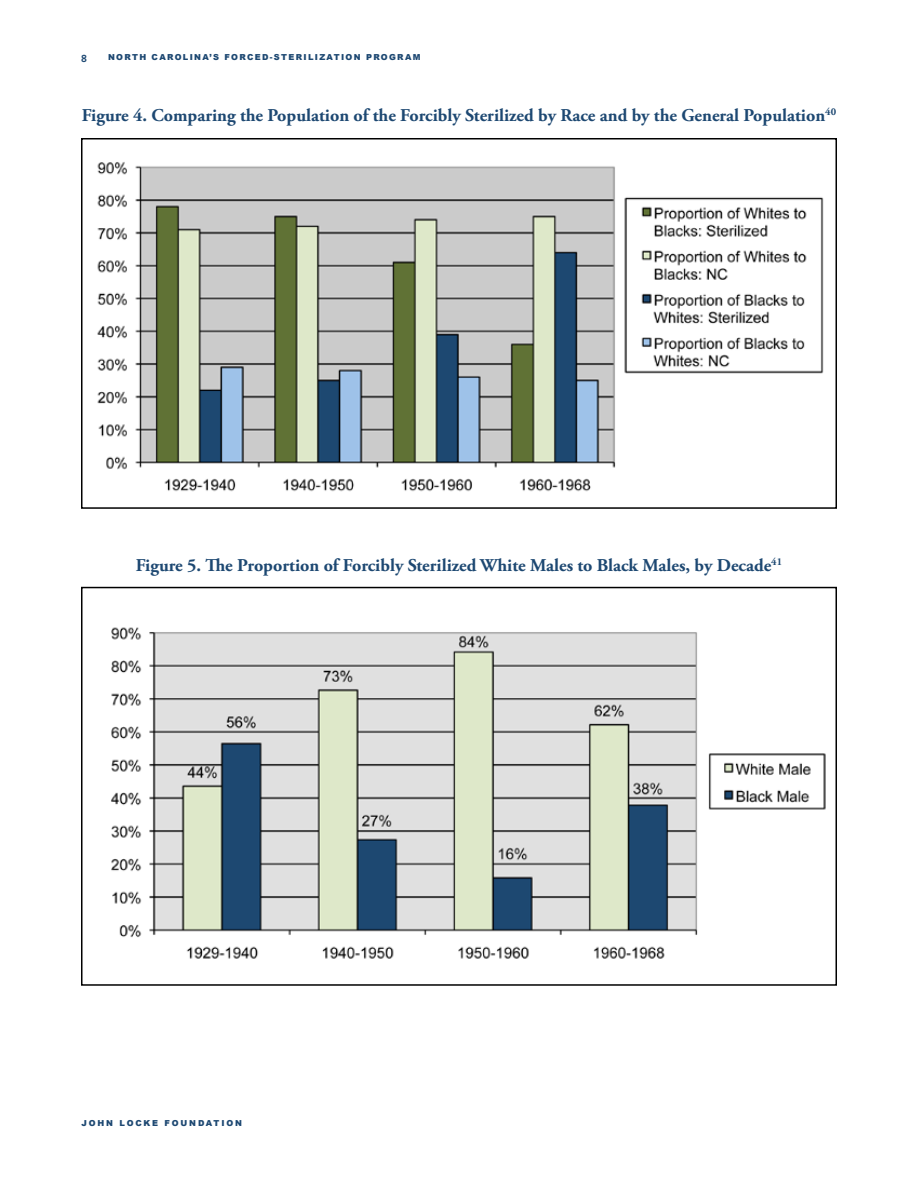
<style>
.page{position:relative;width:918px;height:1188px;background:#fff}
.page>*{position:absolute;margin:0;border:0;box-sizing:border-box;transform-origin:0 0}
.t1{font:700 18px "Adobe Garamond Pro";color:#1d4872}
.t2{font:700 10.5px "Syntax";color:#1d4872}
.t3{font:900 8.25px "Arial";letter-spacing:.16em;color:#1d4872}
.t4{font:900 8.25px "Arial";letter-spacing:.22em;color:#1d4872}
</style>
<div class="page">
<div style="left:81px;top:587px;width:756px;height:399px;border:2px solid #000"></div>
<div style="left:81px;top:138px;width:756px;height:371px;border:2px solid #000"></div>
<img style="left:97px;top:162px;width:727px;height:330px">
<img style="left:111px;top:627px;width:715px;height:332px">
<p class="t2" style="left:81px;top:52px;width:7px">8</p>
<p class="t3" style="left:108px;top:51px;width:314px">N ORTH CAROLINA’S F ORCED-STERILIZATION P ROGRAM</p>
<p class="t1" style="left:82px;top:105px;width:756px">Figure 4. Comparing the Population of the Forcibly Sterilized by Race and by the General Population<sup>40</sup></p>
<p class="t1" style="left:136px;top:555px;width:648px">Figure 5. The Proportion of Forcibly Sterilized White Males to Black Males, by Decade<sup>41</sup></p>
<p class="t4" style="left:82px;top:1117px;width:162px">JOHN LOCKE FOUNDATION</p>
</div>
